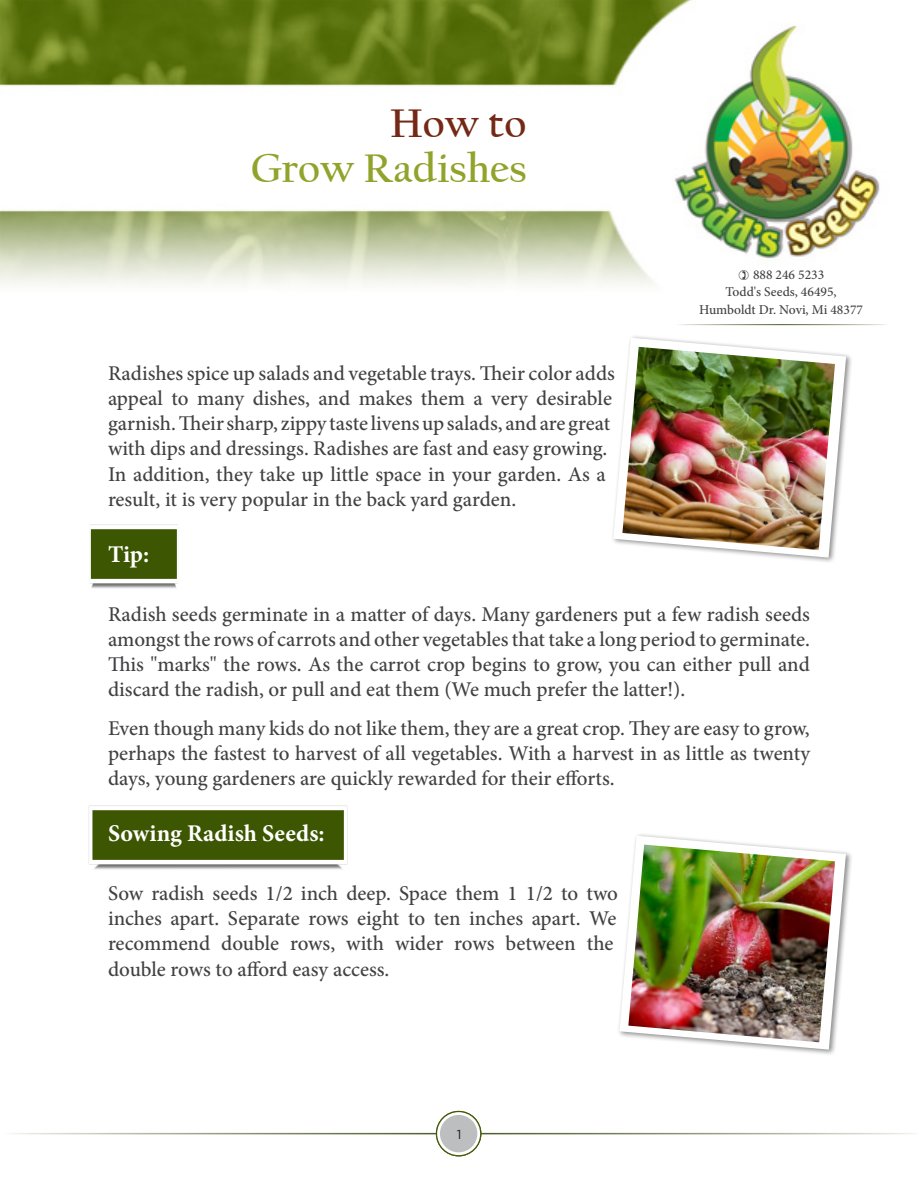
<style>
.page{position:relative;width:918px;height:1188px;background:#fff}
.page>*{position:absolute;margin:0;border:0;box-sizing:border-box;transform-origin:0 0}
.t1{font:700 42px "Californian FB";color:#91a32b}
.t2{font:700 42px "Californian FB";color:#742916}
.t3{font:700 24px "Minion Pro";color:#fff}
.t4{font:500 21px/25.2px "Minion Pro";color:#414042}
.t5{font:500 13.5px "Minion Pro";color:#414042}
.t6{font:13.05px "Gotham";color:#222021}
</style>
<div class="page">
<img style="left:0;top:0;width:880px;height:287px">
<img style="left:88px;top:805px;width:260px;height:65px">
<img style="left:90px;top:524px;width:88px;height:65px">
<div style="left:611px;top:335px;width:243px;height:229px;background:#000;opacity:.45"></div>
<svg style="left:613px;top:338px;width:233px;height:220px"></svg>
<img style="left:622px;top:347px;width:213px;height:203px">
<div style="left:617px;top:833px;width:236px;height:223px;background:#000;opacity:.45"></div>
<svg style="left:619px;top:836px;width:227px;height:214px"></svg>
<img style="left:628px;top:845px;width:207px;height:197px">
<svg style="left:437px;top:1112px;width:44px;height:44px"></svg>
<div style="left:436px;top:1111px;width:45px;height:45px;border:1px solid #415a06;border-radius:50%"></div>
<div style="left:440px;top:1115px;width:37px;height:37px;background:#bcbec0;border-radius:50%"></div>
<svg style="left:739px;top:270px;width:10px;height:10px"></svg>
<h1 class="t2" style="left:390px;top:100px;width:138px">How to</h1>
<h1 class="t1" style="left:251px;top:145px;width:277px">Grow Radishes</h1>
<p class="t5" style="left:753px;top:266px;width:73px">888 246 5233</p>
<p class="t5" style="left:725px;top:283px;width:113px">Todd's Seeds, 46495,</p>
<p class="t5" style="left:699px;top:301px;width:165px">Humboldt Dr. Novi, Mi 48377</p>
<p class="t4" style="left:108px;top:360px;width:508px">Radishes spice up salads and vegetable trays. Their color adds appeal to many dishes, and makes them a very desirable garnish. Their sharp, zippy taste livens up salads, and are great with dips and dressings. Radishes are fast and easy growing.<br>In addition, they take up little space in your garden. As a result, it is very popular in the back yard garden.</p>
<p class="t3" style="left:108px;top:537px;width:43px">Tip:</p>
<p class="t4" style="left:108px;top:601px;width:704px;text-align:justify">Radish seeds germinate in a matter of days. Many gardeners put a few radish seeds amongst the rows of carrots and other vegetables that take a long period to germinate.<br>This "marks" the rows. As the carrot crop begins to grow, you can either pull and discard the radish, or pull and eat them (We much prefer the latter!).</p>
<p class="t4" style="left:108px;top:716px;width:704px;text-align:justify">Even though many kids do not like them, they are a great crop. They are easy to grow, perhaps the fastest to harvest of all vegetables. With a harvest in as little as twenty days, young gardeners are quickly rewarded for their efforts.</p>
<p class="t3" style="left:108px;top:816px;width:218px">Sowing Radish Seeds:</p>
<p class="t4" style="left:108px;top:881px;width:512px">Sow radish seeds 1/2 inch deep. Space them 1 1/2 to two inches apart. Separate rows eight to ten inches apart. We recommend double rows, with wider rows between the double rows to afford easy access.</p>
<p class="t6" style="left:457px;top:1125px;width:6px">1</p>
</div>
